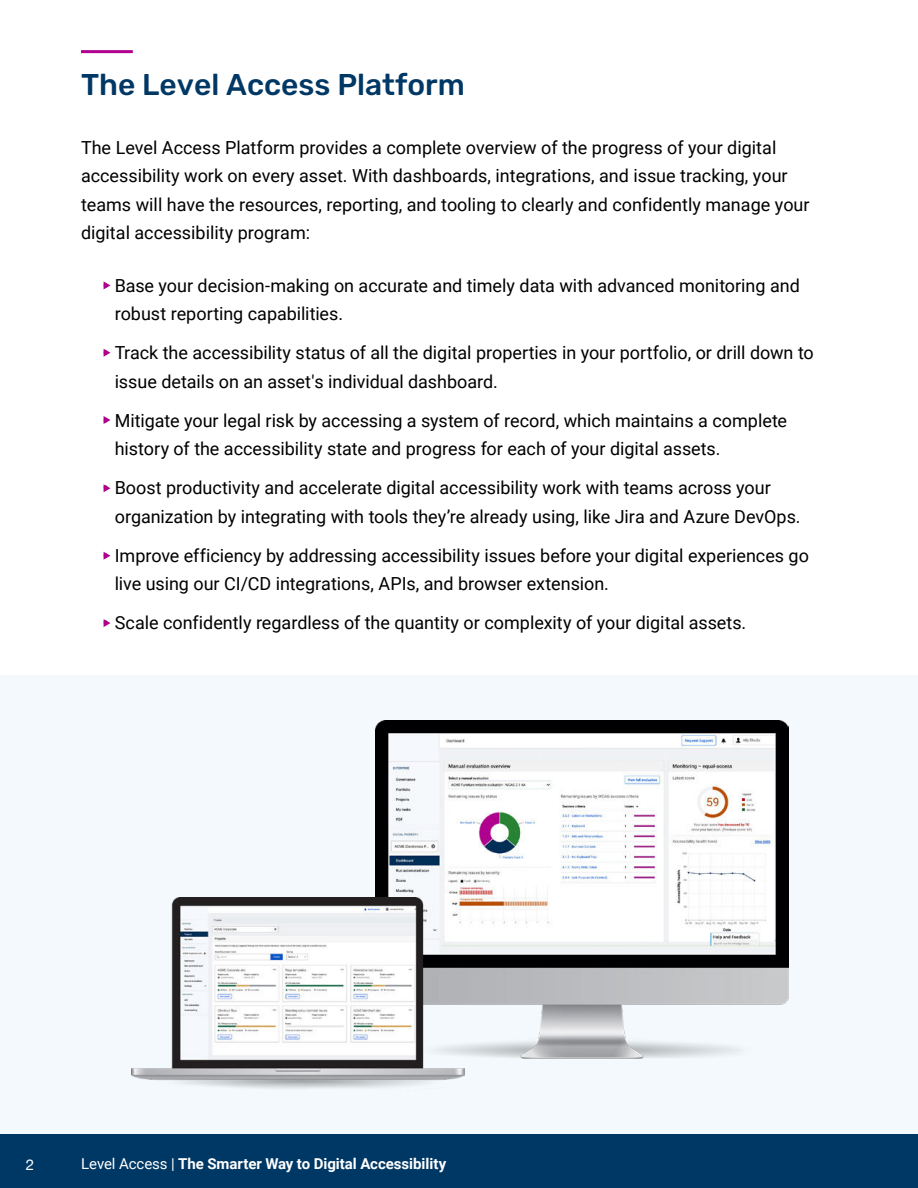
<style>
.page{position:relative;width:918px;height:1188px;background:#fff}
.page>*{position:absolute;margin:0;border:0;box-sizing:border-box;transform-origin:0 0}
.t1{font:500 30px "Rubik";color:#003865}
.t2{font:18px/28.5px "Roboto";color:#000}
.t3{font:700 15px "Roboto";letter-spacing:-.005em;color:#fff}
.t4{font:15px "Helvetica Neue";color:#fff}
.s1{font-weight:400}
</style>
<div class="page">
<div style="left:0;top:675px;width:918px;height:513px;background:#f3f9fc"></div>
<img style="left:376px;top:721px;width:413px;height:337px">
<img style="left:132px;top:898px;width:332px;height:191px">
<div style="left:392px;top:743px;width:43px;height:11px;background:#f5f8fc"></div>
<div style="left:182px;top:907px;width:24px;height:12px;background:#f5f8fc"></div>
<div style="left:0;top:1134px;width:918px;height:54px;background:#003865"></div>
<hr style="left:81px;top:50px;width:52px;height:3px;background:#b0008f">
<svg style="left:104px;top:281px;width:6px;height:8px"></svg>
<svg style="left:104px;top:349px;width:6px;height:8px"></svg>
<svg style="left:104px;top:416px;width:6px;height:8px"></svg>
<svg style="left:104px;top:484px;width:6px;height:8px"></svg>
<svg style="left:104px;top:552px;width:6px;height:8px"></svg>
<svg style="left:104px;top:619px;width:6px;height:8px"></svg>
<h1 class="t1" style="left:81px;top:73px;width:385px">The Level Access Platform</h1>
<p class="t2" style="left:81px;top:135px;width:730px">The Level Access Platform provides a complete overview of the progress of your digital accessibility work on every asset. With dashboards, integrations, and issue tracking, your teams will have the resources, reporting, and tooling to clearly and confidently manage your digital accessibility program:</p>
<p class="t2" style="left:115px;top:273px;width:687px;text-indent:-12px">• Base your decision-making on accurate and timely data with advanced monitoring and robust reporting capabilities.</p>
<p class="t2" style="left:115px;top:340px;width:701px;text-indent:-12px">• Track the accessibility status of all the digital properties in your portfolio, or drill down to issue details on an asset's individual dashboard.</p>
<p class="t2" style="left:115px;top:408px;width:674px;text-indent:-12px">• Mitigate your legal risk by accessing a system of record, which maintains a complete history of the accessibility state and progress for each of your digital assets.</p>
<p class="t2" style="left:115px;top:475px;width:687px;text-indent:-12px">• Boost productivity and accelerate digital accessibility work with teams across your organization by integrating with tools they’re already using, like Jira and Azure DevOps.</p>
<p class="t2" style="left:115px;top:543px;width:696px;text-indent:-12px">• Improve efficiency by addressing accessibility issues before your digital experiences go live using our CI/CD integrations, APIs, and browser extension.</p>
<p class="t2" style="left:103px;top:610px;width:645px">• Scale confidently regardless of the quantity or complexity of your digital assets.</p>
<p class="t4" style="left:26px;top:1156px;width:10px">2</p>
<p class="t3" style="left:81px;top:1157px;width:366px"><span class="s1">Level Access |</span> The Smarter Way to Digital Accessibility</p>
</div>
